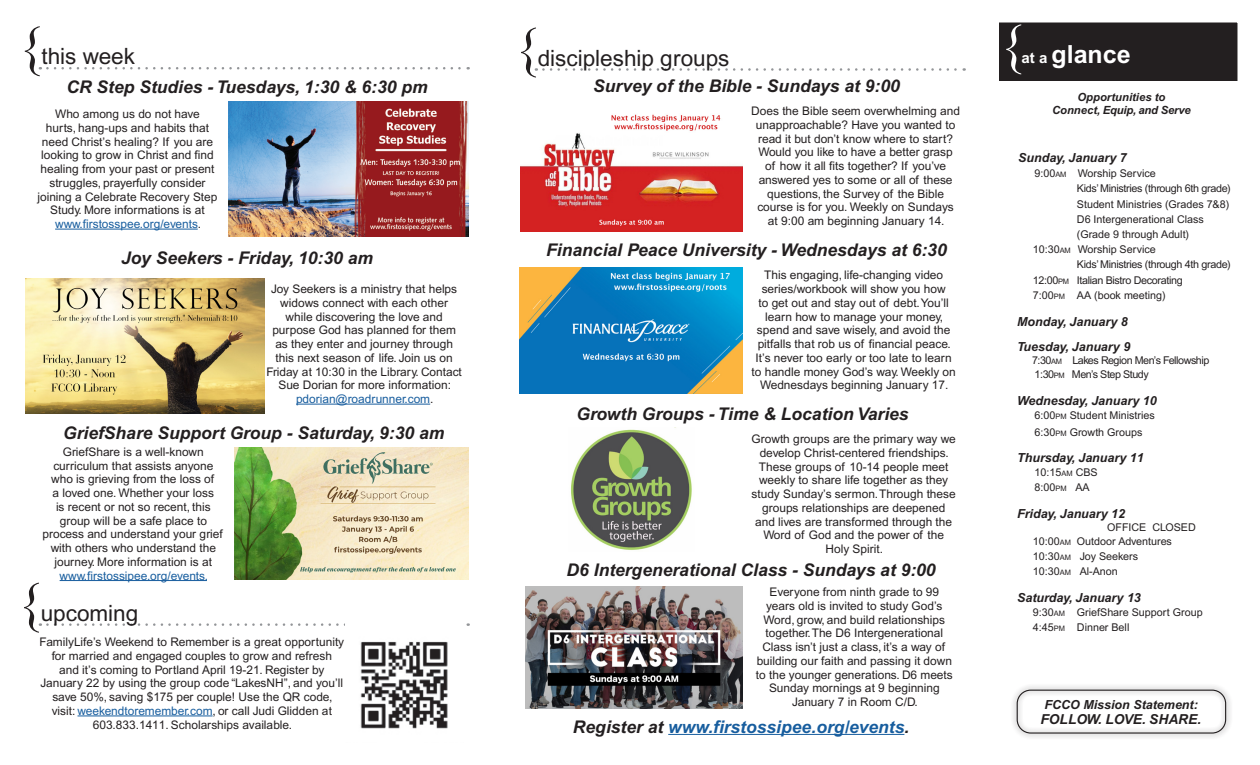
<style>
.page{position:relative;width:1260px;height:765px;background:#fff}
.page>*{position:absolute;margin:0;border:0;box-sizing:border-box;transform-origin:0 0}
._00_worship_text{font:55px "Times New Roman";color:#231f20}
._00_worship_text-2{font:55px "Times New Roman";color:#fff}
._00_worship_text-3{font:700 25px "Arial";color:#fff}
._00_worship_text-4{font:22.5px "Arial";color:#231f20}
.coming_up{font:italic 700 17.5px "Arial";color:#231f20}
.coming_up-2{font:italic 700 17.5px "Arial";color:#175d9e}
._00_worship_songs__i{font:italic 700 13.75px "Arial";color:#231f20}
._06_at_a_glance_date{font:italic 700 12.5px "Arial";color:#231f20}
._00_worship_songs__i-2{font:italic 700 12.5px "Arial";color:#231f20}
._06_at_a_glance_time{font:italic 700 12.5px "Arial";color:#231f20}
.coming_up-3{font:11.88px/13.8px "Arial";color:#231f20;text-align:center}
._06_at_a_glance_date-2{font:italic 700 11.25px/13.5px "Arial";color:#231f20;text-align:center}
._06_at_a_glance_time-2{font:10.75px "Arial";color:#231f20}
._06_at_a_glance_time-3{font:10.75px "Arial";letter-spacing:-.03em;color:#231f20}
._06_at_a_glance_date-3{font:10.75px "Arial";letter-spacing:-.04em;color:#231f20}
._06_at_a_glance_time-4{font:10.75px "Arial";letter-spacing:-.04em;color:#231f20}
._06_at_a_glance_date-4{font:10.75px "Arial";color:#231f20}
.s1{color:#175d9e}
.s2{color:#231f20}
.s3{font-size:15px}
.s4{font-size:7.5px}
.s5{font-style:inherit}
</style>
<div class="page">
<div style="left:1010px;top:683px;width:222px;height:57px;background:#231f20;opacity:.75"></div>
<div style="left:1017px;top:690px;width:209px;height:44px;border:1px solid #231f20;border-radius:13px"></div>
<svg style="left:543px;top:68px;width:422px;height:3px"></svg>
<img style="left:525px;top:586px;width:218px;height:123px">
<img style="left:520px;top:114px;width:223px;height:118px">
<img style="left:519px;top:268px;width:224px;height:126px">
<img style="left:571px;top:427px;width:121px;height:123px">
<hr style="left:668px;top:734px;width:236px;height:1px;background:#175d9e">
<img style="left:229px;top:101px;width:240px;height:135px">
<hr style="left:55px;top:229px;width:143px;height:1px;background:#175d9e">
<img style="left:234px;top:448px;width:235px;height:131px">
<hr style="left:60px;top:580px;width:147px;height:1px;background:#175d9e">
<svg style="left:47px;top:67px;width:422px;height:2px"></svg>
<img style="left:26px;top:279px;width:239px;height:134px">
<hr style="left:296px;top:404px;width:134px;height:1px;background:#175d9e">
<svg style="left:47px;top:623px;width:422px;height:3px"></svg>
<hr style="left:78px;top:716px;width:135px;height:1px;background:#175d9e">
<img style="left:346px;top:623px;width:118px;height:106px">
<svg style="left:999px;top:7px;width:261px;height:74px;fill:#231f20"></svg>
<p class="_00_worship_text" style="left:17px;top:9px;width:28px">{</p>
<p class="_00_worship_text-4" style="left:42px;top:44px;width:95px">this week</p>
<p class="coming_up" style="left:66px;top:76px;width:363px">CR Step Studies - Tuesdays, 1:30 &amp; 6:30 pm</p>
<p class="coming_up-3" style="left:38px;top:107px;width:181px">Who among us do not have<br>hurts, hang-ups and habits that need Christ’s healing? If you are looking to grow in Christ and find healing from your past or present struggles, prayerfully consider joining a Celebrate Recovery Step<br>Study. More informations is at <span class="s1">www.firstosspee.org/events</span>.</p>
<p class="coming_up" style="left:121px;top:247px;width:253px">Joy Seekers - Friday, 10:30 am</p>
<p class="coming_up-3" style="left:266px;top:282px;width:197px">Joy Seekers is a ministry that helps widows connect with each other while discovering the love and purpose God has planned for them as they enter and journey through this next season of life. Join us on<br>Friday at 10:30 in the Library. Contact<br>Sue Dorian for more information: <span class="s1">pdorian@roadrunner.com</span>.</p>
<p class="coming_up" style="left:63px;top:423px;width:383px">GriefShare Support Group - Saturday, 9:30 am</p>
<p class="coming_up-3" style="left:43px;top:445px;width:182px">GriefShare is a well-known curriculum that assists anyone who is grieving from the loss of<br>a loved one. Whether your loss<br>is recent or not so recent, this group will be a safe place to process and understand your grief with others who understand the journey. More information is at <span class="s1">www.firstossipee.org/events.</span></p>
<p class="_00_worship_text" style="left:16px;top:565px;width:28px">{</p>
<p class="_00_worship_text-4" style="left:41px;top:600px;width:99px">upcoming</p>
<p class="coming_up-3" style="left:40px;top:635px;width:306px">FamilyLife’s Weekend to Remember is a great opportunity for married and engaged couples to grow and refresh<br>and it’s coming to Portland April 19-21. Register by January 22 by using the group code “LakesNH”, and you’ll save 50%, saving $175 per couple! Use the QR code, visit: <span class="s1">weekendtoremember.com</span>, or call Judi Glidden at 603.833.1411. Scholarships available.</p>
<p class="_00_worship_text" style="left:513px;top:10px;width:28px">{</p>
<p class="_00_worship_text-4" style="left:538px;top:45px;width:193px">discipleship groups</p>
<p class="coming_up" style="left:593px;top:76px;width:308px">Survey of the Bible - Sundays at 9:00</p>
<p class="coming_up-3" style="left:751px;top:104px;width:210px">Does the Bible seem overwhelming and unapproachable? Have you wanted to read it but don’t know where to start?<br>Would you like to have a better grasp<br>of how it all fits together? If you’ve answered yes to some or all of these questions, the Survey of the Bible course is for you. Weekly on Sundays at 9:00 am beginning January 14.</p>
<p class="coming_up" style="left:546px;top:240px;width:402px">Financial Peace University - Wednesdays at 6:30</p>
<p class="coming_up-3" style="left:752px;top:269px;width:206px">This engaging, life-changing video series/workbook will show you how<br>to get out and stay out of debt. You’ll learn how to manage your money, spend and save wisely, and avoid the pitfalls that rob us of financial peace.<br>It’s never too early or too late to learn to handle money God’s way. Weekly on Wednesdays beginning January 17.</p>
<p class="coming_up" style="left:576px;top:403px;width:334px">Growth Groups - Time &amp; Location Varies</p>
<p class="coming_up-3" style="left:752px;top:432px;width:206px">Growth groups are the primary way we develop Christ-centered friendships.<br>These groups of 10-14 people meet weekly to share life together as they study Sunday’s sermon. Through these groups relationships are deepened and lives are transformed through the Word of God and the power of the Holy Spirit.</p>
<p class="coming_up" style="left:567px;top:560px;width:371px">D6 Intergenerational Class - Sundays at 9:00</p>
<p class="coming_up-3" style="left:756px;top:585px;width:198px">Everyone from ninth grade to 99 years old is invited to study God’s Word, grow, and build relationships together. The D6 Intergenerational Class isn’t just a class, it’s a way of building our faith and passing it down to the younger generations. D6 meets Sunday mornings at 9 beginning January 7 in Room C/D.</p>
<p class="coming_up-2" style="left:573px;top:716px;width:338px"><span class="s2">Register at</span> www.firstossipee.org/events<span class="s2">.</span></p>
<p class="_00_worship_text-2" style="left:999px;top:7px;width:28px">{</p>
<p class="_00_worship_text-3" style="left:1022px;top:39px;width:111px"><span class="s3">at a</span> glance</p>
<p class="_06_at_a_glance_date-2" style="left:1052px;top:90px;width:140px">Opportunities to<br>Connect, Equip, and Serve</p>
<p class="_06_at_a_glance_time" style="left:1018px;top:150px;width:110px">Sunday, January 7</p>
<p class="_06_at_a_glance_time-2" style="left:1035px;top:167px;width:123px">9:00<span class="s4">AM</span> Worship Service</p>
<p class="_06_at_a_glance_time-3" style="left:1077px;top:182px;width:155px">Kids’ Ministries (through 6th grade)</p>
<p class="_06_at_a_glance_time-2" style="left:1077px;top:198px;width:154px">Student Ministries (Grades 7&amp;8)</p>
<p class="_06_at_a_glance_time-2" style="left:1077px;top:213px;width:128px"><span class="s5">D6</span> Intergenerational Class</p>
<p class="_06_at_a_glance_time-2" style="left:1077px;top:228px;width:114px">(Grade 9 through Adult)</p>
<p class="_06_at_a_glance_time-2" style="left:1033px;top:243px;width:124px">10:30<span class="s4">AM</span> Worship Service</p>
<p class="_06_at_a_glance_time-3" style="left:1077px;top:259px;width:155px">Kids’ Ministries (through 4th grade)</p>
<p class="_06_at_a_glance_time-3" style="left:1033px;top:274px;width:151px">12:00<span class="s4">PM</span> Italian Bistro Decorating</p>
<p class="_06_at_a_glance_time-2" style="left:1033px;top:289px;width:134px">7:00<span class="s4">PM</span> AA (book meeting)</p>
<p class="_06_at_a_glance_date" style="left:1017px;top:314px;width:112px">Monday, January 8</p>
<p class="_06_at_a_glance_date" style="left:1017px;top:340px;width:115px">Tuesday, January 9</p>
<p class="_06_at_a_glance_date-3" style="left:1032px;top:354px;width:179px">7:30<span class="s4">AM</span> Lakes Region Men’s Fellowship</p>
<p class="_06_at_a_glance_time-4" style="left:1035px;top:368px;width:116px">1:30<span class="s4">PM</span> Men’s Step Study</p>
<p class="_06_at_a_glance_date" style="left:1017px;top:393px;width:141px">Wednesday, January 10</p>
<p class="_06_at_a_glance_time-2" style="left:1035px;top:409px;width:122px">6:00<span class="s4">PM</span> Student Ministries</p>
<p class="_06_at_a_glance_time-2" style="left:1035px;top:426px;width:109px">6:30<span class="s4">PM</span> Growth Groups</p>
<p class="_06_at_a_glance_date" style="left:1017px;top:450px;width:128px">Thursday, January 11</p>
<p class="_06_at_a_glance_time-2" style="left:1035px;top:466px;width:65px">10:15<span class="s4">AM</span> CBS</p>
<p class="_06_at_a_glance_time-2" style="left:1035px;top:482px;width:57px">8:00<span class="s4">PM</span> AA</p>
<p class="_06_at_a_glance_date" style="left:1017px;top:506px;width:110px">Friday, January 12</p>
<p class="_06_at_a_glance_date-4" style="left:1107px;top:521px;width:90px">OFFICE CLOSED</p>
<p class="_06_at_a_glance_time-2" style="left:1033px;top:535px;width:141px">10:00<span class="s4">AM</span> Outdoor Adventures</p>
<p class="_06_at_a_glance_time-2" style="left:1033px;top:550px;width:107px">10:30<span class="s4">AM</span> Joy Seekers</p>
<p class="_06_at_a_glance_time-2" style="left:1033px;top:565px;width:86px">10:30<span class="s4">AM</span> Al-Anon</p>
<p class="_06_at_a_glance_date" style="left:1017px;top:590px;width:125px">Saturday, January 13</p>
<p class="_06_at_a_glance_time-2" style="left:1033px;top:606px;width:171px">9:30<span class="s4">AM</span> GriefShare Support Group</p>
<p class="_06_at_a_glance_time-2" style="left:1033px;top:621px;width:98px">4:45<span class="s4">PM</span> Dinner Bell</p>
<p class="_00_worship_songs__i-2" style="left:1044px;top:697px;width:155px">FCCO Mission Statement:</p>
<p class="_00_worship_songs__i" style="left:1041px;top:711px;width:162px">FOLLOW. LOVE. SHARE.</p>
</div>
